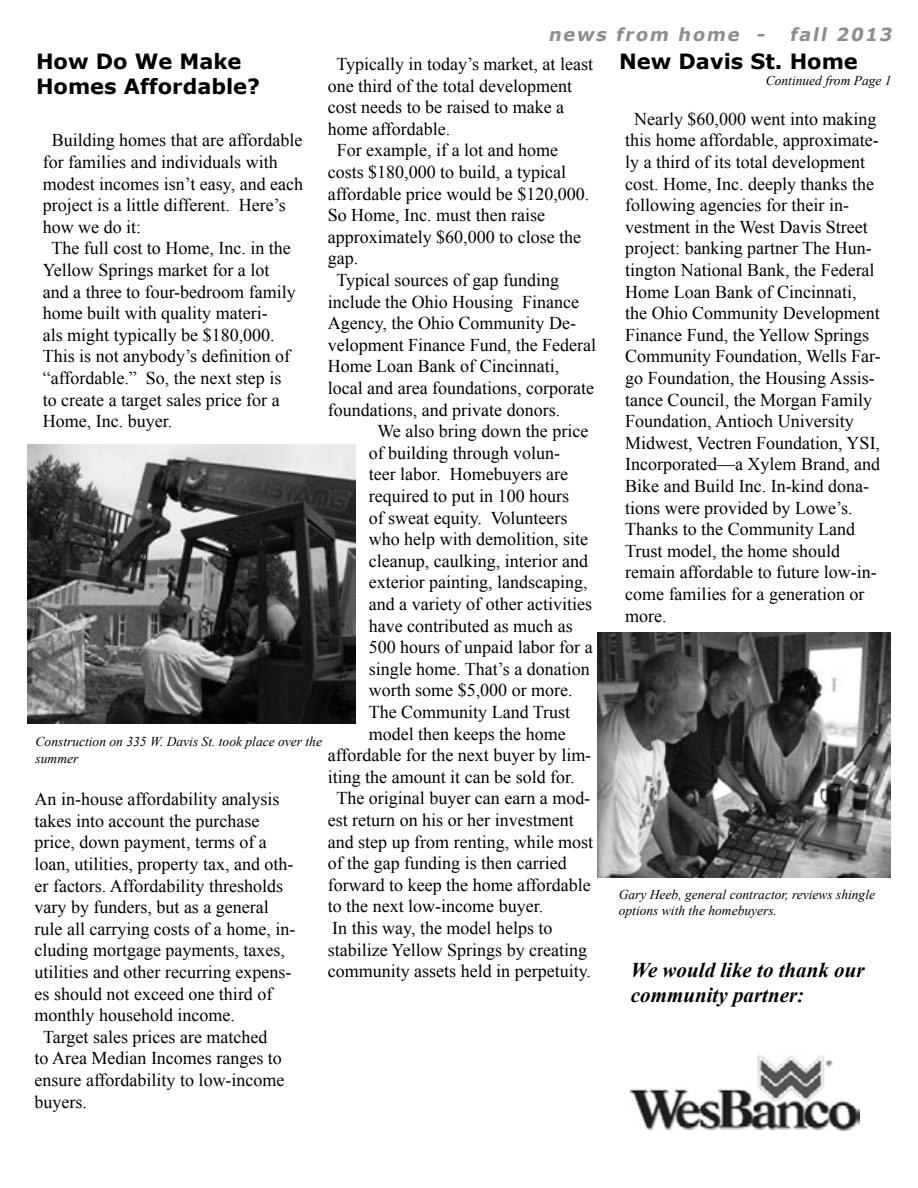
<style>
.page{position:relative;width:918px;height:1188px;background:#fff}
.page>*{position:absolute;margin:0;border:0;box-sizing:border-box;transform-origin:0 0}
.t1{font:700 21px/25.2px "Verdana";color:#000}
.t2{font:italic 700 21px/25.2px "Times New Roman";color:#000}
.t3{font:18px/21.6px "Times New Roman";color:#000}
.t4{font:italic 700 18px "Verdana";color:#8b8e90}
.t5{font:italic 13.5px/16.2px "Times New Roman";color:#000}
</style>
<div class="page">
<img style="left:28px;top:445px;width:327px;height:279px">
<img style="left:631px;top:1055px;width:229px;height:76px">
<img style="left:597px;top:633px;width:294px;height:245px">
<p class="t4" style="left:548px;top:21px;width:349px">news from home - fall 2013</p>
<p class="t1" style="left:36px;top:48px;width:226px">How Do We Make<br>Homes Affordable?</p>
<p class="t3" style="left:52px;top:129px;width:252px">Building homes that are affordable</p>
<p class="t3" style="left:43px;top:151px;width:236px">for families and individuals with</p>
<p class="t3" style="left:43px;top:173px;width:262px">modest incomes isn’t easy, and each</p>
<p class="t3" style="left:43px;top:194px;width:245px">project is a little different. Here’s</p>
<p class="t3" style="left:43px;top:216px;width:100px">how we do it:</p>
<p class="t3" style="left:51px;top:237px;width:241px">The full cost to Home, Inc. in the</p>
<p class="t3" style="left:43px;top:259px;width:228px">Yellow Springs market for a lot</p>
<p class="t3" style="left:43px;top:281px;width:255px">and a three to four-bedroom family</p>
<p class="t3" style="left:43px;top:302px;width:226px">home built with quality materi-</p>
<p class="t3" style="left:43px;top:324px;width:234px">als might typically be $180,000.</p>
<p class="t3" style="left:43px;top:345px;width:249px">This is not anybody’s definition of</p>
<p class="t3" style="left:43px;top:367px;width:240px">“affordable.” So, the next step is</p>
<p class="t3" style="left:43px;top:389px;width:239px">to create a target sales price for a</p>
<p class="t3" style="left:43px;top:410px;width:131px">Home, Inc. buyer.</p>
<p class="t3" style="left:336px;top:53px;width:258px">Typically in today’s market, at least</p>
<p class="t3" style="left:328px;top:74px;width:246px">one third of the total development</p>
<p class="t3" style="left:328px;top:96px;width:238px">cost needs to be raised to make a</p>
<p class="t3" style="left:328px;top:118px;width:124px">home affordable.</p>
<p class="t3" style="left:337px;top:139px;width:223px">For example, if a lot and home</p>
<p class="t3" style="left:328px;top:161px;width:240px">costs $180,000 to build, a typical</p>
<p class="t3" style="left:328px;top:182px;width:263px">affordable price would be $120,000.</p>
<p class="t3" style="left:328px;top:204px;width:219px">So Home, Inc. must then raise</p>
<p class="t3" style="left:328px;top:226px;width:255px">approximately $60,000 to close the</p>
<p class="t3" style="left:328px;top:247px;width:32px">gap.</p>
<p class="t3" style="left:336px;top:269px;width:224px">Typical sources of gap funding</p>
<p class="t3" style="left:328px;top:290px;width:253px">include the Ohio Housing Finance</p>
<p class="t3" style="left:328px;top:312px;width:250px">Agency, the Ohio Community De-</p>
<p class="t3" style="left:328px;top:334px;width:270px">velopment Finance Fund, the Federal</p>
<p class="t3" style="left:328px;top:355px;width:233px">Home Loan Bank of Cincinnati,</p>
<p class="t3" style="left:328px;top:377px;width:268px">local and area foundations, corporate</p>
<p class="t3" style="left:328px;top:398px;width:234px">foundations, and private donors.</p>
<p class="t3" style="left:377px;top:420px;width:213px">We also bring down the price</p>
<p class="t3" style="left:369px;top:442px;width:193px">of building through volun-</p>
<p class="t3" style="left:369px;top:463px;width:201px">teer labor. Homebuyers are</p>
<p class="t3" style="left:369px;top:485px;width:202px">required to put in 100 hours</p>
<p class="t3" style="left:369px;top:506px;width:200px">of sweat equity. Volunteers</p>
<p class="t3" style="left:369px;top:528px;width:221px">who help with demolition, site</p>
<p class="t3" style="left:369px;top:550px;width:221px">cleanup, caulking, interior and</p>
<p class="t3" style="left:369px;top:571px;width:220px">exterior painting, landscaping,</p>
<p class="t3" style="left:369px;top:593px;width:225px">and a variety of other activities</p>
<p class="t3" style="left:369px;top:614px;width:205px">have contributed as much as</p>
<p class="t3" style="left:369px;top:636px;width:225px">500 hours of unpaid labor for a</p>
<p class="t3" style="left:369px;top:658px;width:223px">single home. That’s a donation</p>
<p class="t3" style="left:369px;top:679px;width:205px">worth some $5,000 or more.</p>
<p class="t3" style="left:369px;top:701px;width:203px">The Community Land Trust</p>
<p class="t3" style="left:369px;top:722px;width:198px">model then keeps the home</p>
<p class="t3" style="left:328px;top:744px;width:265px">affordable for the next buyer by lim-</p>
<p class="t3" style="left:328px;top:766px;width:248px">iting the amount it can be sold for.</p>
<p class="t3" style="left:336px;top:787px;width:255px">The original buyer can earn a mod-</p>
<p class="t3" style="left:328px;top:809px;width:247px">est return on his or her investment</p>
<p class="t3" style="left:328px;top:830px;width:267px">and step up from renting, while most</p>
<p class="t3" style="left:328px;top:852px;width:240px">of the gap funding is then carried</p>
<p class="t3" style="left:328px;top:874px;width:265px">forward to keep the home affordable</p>
<p class="t3" style="left:328px;top:895px;width:217px">to the next low-income buyer.</p>
<p class="t3" style="left:332px;top:917px;width:222px">In this way, the model helps to</p>
<p class="t3" style="left:328px;top:938px;width:261px">stabilize Yellow Springs by creating</p>
<p class="t3" style="left:328px;top:960px;width:265px">community assets held in perpetuity.</p>
<p class="t5" style="left:36px;top:734px;width:288px">Construction on 335 W. Davis St. took place over the summer</p>
<p class="t3" style="left:35px;top:788px;width:247px">An in-house affordability analysis</p>
<p class="t3" style="left:35px;top:810px;width:226px">takes into account the purchase</p>
<p class="t3" style="left:35px;top:831px;width:234px">price, down payment, terms of a</p>
<p class="t3" style="left:35px;top:853px;width:260px">loan, utilities, property tax, and oth-</p>
<p class="t3" style="left:35px;top:875px;width:250px">er factors. Affordability thresholds</p>
<p class="t3" style="left:35px;top:896px;width:236px">vary by funders, but as a general</p>
<p class="t3" style="left:35px;top:918px;width:262px">rule all carrying costs of a home, in-</p>
<p class="t3" style="left:35px;top:939px;width:252px">cluding mortgage payments, taxes,</p>
<p class="t3" style="left:35px;top:961px;width:258px">utilities and other recurring expens-</p>
<p class="t3" style="left:35px;top:983px;width:239px">es should not exceed one third of</p>
<p class="t3" style="left:35px;top:1004px;width:202px">monthly household income.</p>
<p class="t3" style="left:43px;top:1026px;width:226px">Target sales prices are matched</p>
<p class="t3" style="left:35px;top:1047px;width:249px">to Area Median Incomes ranges to</p>
<p class="t3" style="left:35px;top:1069px;width:252px">ensure affordability to low-income</p>
<p class="t3" style="left:35px;top:1091px;width:54px">buyers.</p>
<p class="t1" style="left:619px;top:48px;width:240px">New Davis St. Home</p>
<p class="t5" style="left:766px;top:72px;width:127px">Continued from Page 1</p>
<p class="t3" style="left:625px;top:108px;width:257px;text-indent:9px">Nearly $60,000 went into making this home affordable, approximate&shy;ly a third of its total development cost. Home, Inc. deeply thanks the following agencies for their in&shy;vestment in the West Davis Street project: banking partner The Hun&shy;tington National Bank, the Federal<br>Home Loan Bank of Cincinnati, the Ohio Community Development<br>Finance Fund, the Yellow Springs<br>Community Foundation, Wells Far&shy;go Foundation, the Housing Assis&shy;tance Council, the Morgan Family<br>Foundation, Antioch University<br>Midwest, Vectren Foundation, YSI,<br>Incorporated—a Xylem Brand, and<br>Bike and Build Inc. In-kind dona&shy;tions were provided by Lowe’s.<br>Thanks to the Community Land<br>Trust model, the home should remain affordable to future low-in&shy;come families for a generation or more.</p>
<p class="t5" style="left:619px;top:886px;width:258px">Gary Heeb, general contractor, reviews shingle options with the homebuyers.</p>
<p class="t2" style="left:631px;top:957px;width:235px">We would like to thank our community partner:</p>
</div>
